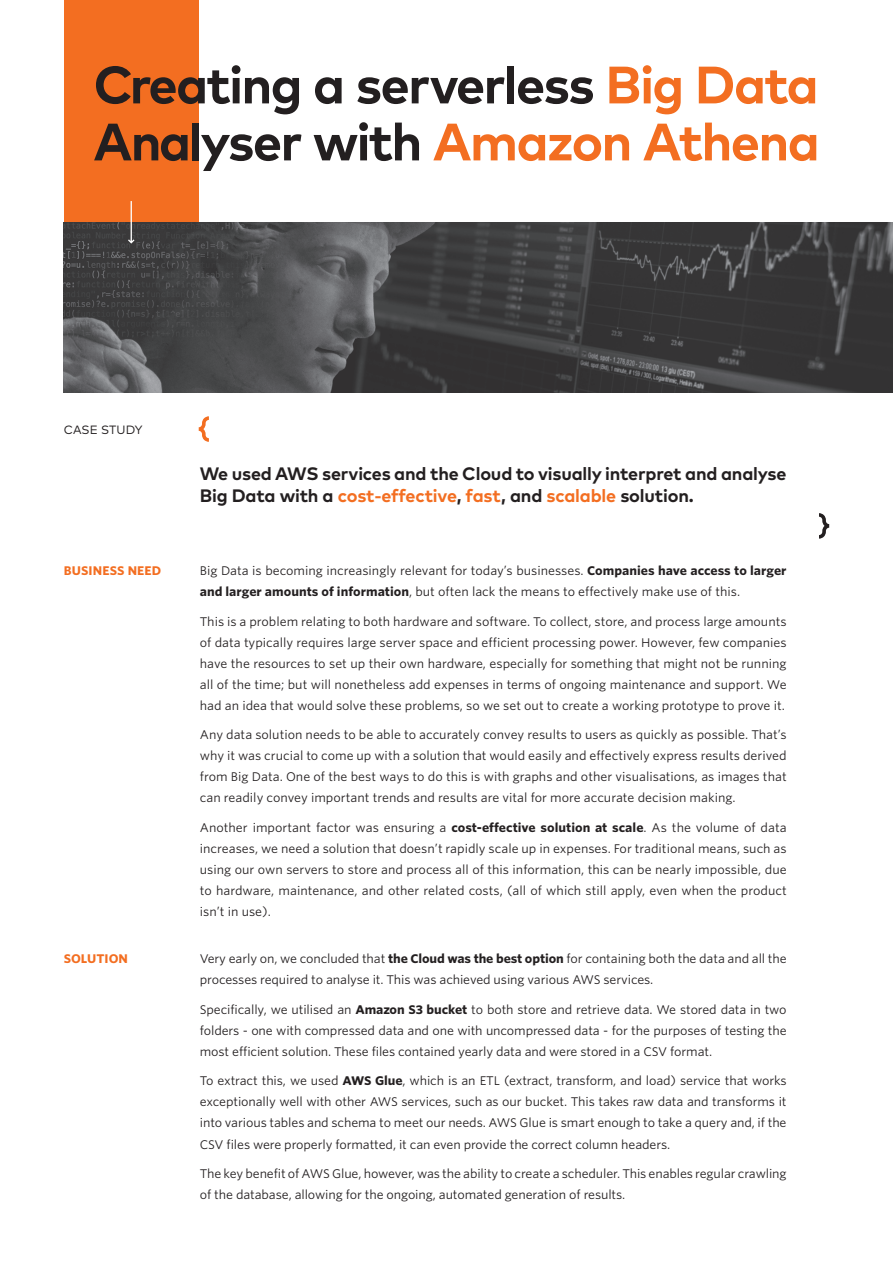
<style>
.page{position:relative;width:893px;height:1263px;background:#fff}
.page>*{position:absolute;margin:0;border:0;box-sizing:border-box;transform-origin:0 0}
.t1{font:700 52.5px/57px "Mark Pro";letter-spacing:-.035em;color:#231f20}
.Subheader{font:700 18px/22.5px "Mark Pro";letter-spacing:-.01em;color:#231f20}
.Left{font:12px/21px "Whitney S Sm";letter-spacing:-.01em;color:#231f20;text-align:justify}
.t2{font:700 12px "Whitney S Sm";letter-spacing:.01em;color:#f36e21}
.t3{font:12px "Mark Pro";letter-spacing:.005em;color:#231f20}
.s1{color:#f36e21}
.s2{font-weight:700}
</style>
<div class="page">
<div style="left:64px;top:0;width:135px;height:222px;background:#f36e21"></div>
<svg style="left:199px;top:416px;width:10px;height:26px"></svg>
<svg style="left:819px;top:513px;width:10px;height:26px"></svg>
<img style="left:64px;top:222px;width:829px;height:170px">
<svg style="left:128px;top:201px;width:6px;height:43px"></svg>
<p class="t1" style="left:94px;top:52px;width:728px">Creating a serverless <span class="s1">Big Data<br></span>Analyser with <span class="s1">Amazon Athena</span></p>
<p class="t3" style="left:64px;top:421px;width:80px">CASE STUDY</p>
<p class="Subheader" style="left:200px;top:461px;width:588px">We used AWS services and the Cloud to visually interpret and analyse<br>Big Data with a <span class="s1">cost-effective</span>, <span class="s1">fast</span>, and <span class="s1">scalable</span> solution.</p>
<p class="t2" style="left:64px;top:562px;width:99px">BUSINESS NEED</p>
<p class="Left" style="left:200px;top:560px;width:588px">Big Data is becoming increasingly relevant for today’s businesses. <span class="s2">Companies have access to larger and larger amounts of information</span>, but often lack the means to effectively make use of this.</p>
<p class="Left" style="left:200px;top:611px;width:588px">This is a problem relating to both hardware and software. To collect, store, and process large amounts of data typically requires large server space and efficient processing power. However, few companies have the resources to set up their own hardware, especially for something that might not be running all of the time; but will nonetheless add expenses in terms of ongoing maintenance and support. We had an idea that would solve these problems, so we set out to create a working prototype to prove it.</p>
<p class="Left" style="left:200px;top:724px;width:588px">Any data solution needs to be able to accurately convey results to users as quickly as possible. That’s why it was crucial to come up with a solution that would easily and effectively express results derived from Big Data. One of the best ways to do this is with graphs and other visualisations, as images that can readily convey important trends and results are vital for more accurate decision making.</p>
<p class="Left" style="left:200px;top:817px;width:588px">Another important factor was ensuring a <span class="s2">cost-effective solution at scale</span>. As the volume of data increases, we need a solution that doesn’t rapidly scale up in expenses. For traditional means, such as using our own servers to store and process all of this information, this can be nearly impossible, due to hardware, maintenance, and other related costs, (all of which still apply, even when the product isn’t in use).</p>
<p class="t2" style="left:64px;top:951px;width:66px">SOLUTION</p>
<p class="Left" style="left:200px;top:948px;width:588px">Very early on, we concluded that <span class="s2">the Cloud was the best option</span> for containing both the data and all the processes required to analyse it. This was achieved using various AWS services.</p>
<p class="Left" style="left:200px;top:999px;width:588px">Specifically, we utilised an <span class="s2">Amazon S3 bucket</span> to both store and retrieve data. We stored data in two folders - one with compressed data and one with uncompressed data - for the purposes of testing the most efficient solution. These files contained yearly data and were stored in a CSV format.</p>
<p class="Left" style="left:200px;top:1070px;width:588px">To extract this, we used <span class="s2">AWS Glue</span>, which is an ETL (extract, transform, and load) service that works exceptionally well with other AWS services, such as our bucket. This takes raw data and transforms it into various tables and schema to meet our needs. AWS Glue is smart enough to take a query and, if the CSV files were properly formatted, it can even provide the correct column headers.</p>
<p class="Left" style="left:200px;top:1163px;width:588px">The key benefit of AWS Glue, however, was the ability to create a scheduler. This enables regular crawling of the database, allowing for the ongoing, automated generation of results.</p>
</div>
